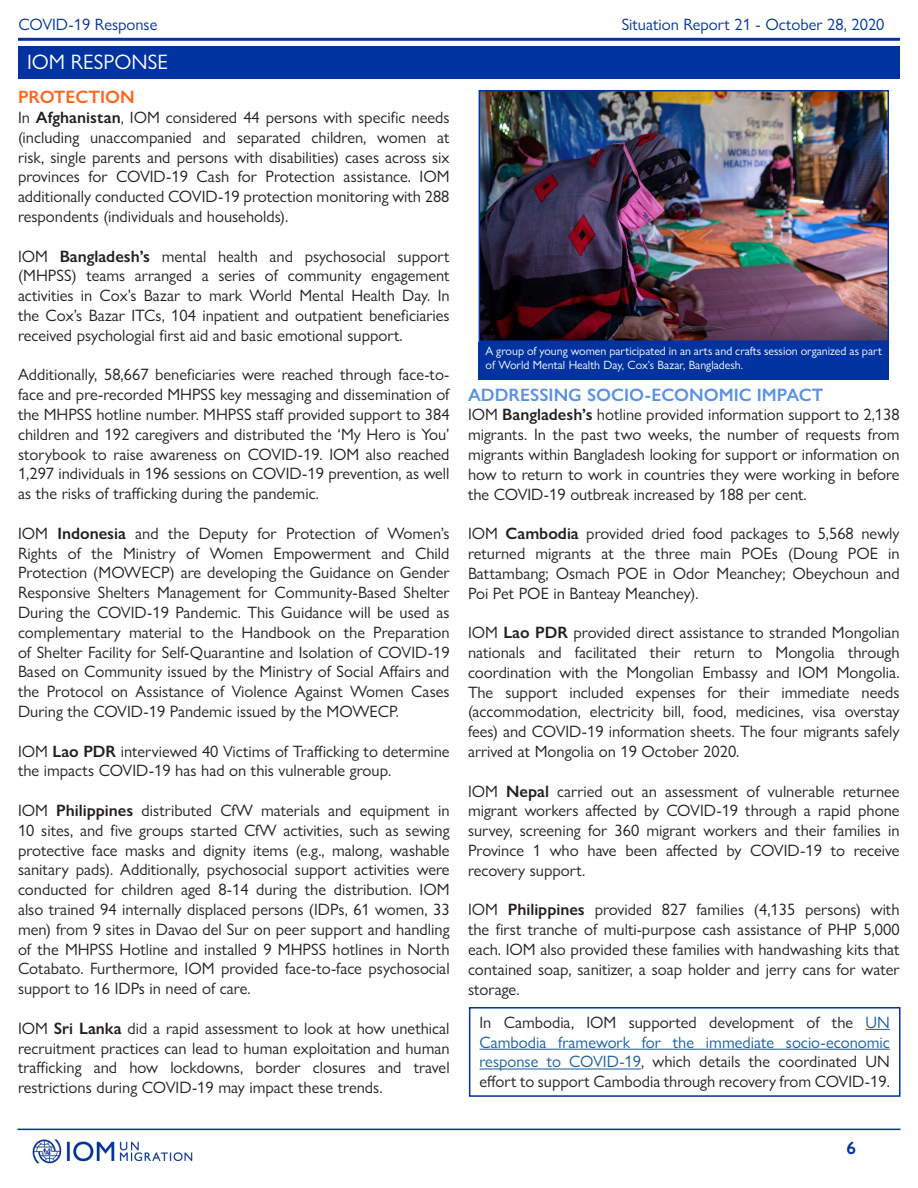
<style>
.page{position:relative;width:918px;height:1188px;background:#fff}
.page>*{position:absolute;margin:0;border:0;box-sizing:border-box;transform-origin:0 0}
.t1{font:21px "Gill Sans Nova";color:#fff}
.Paragraph_Style_no_h{font:600 18px "Gill Sans Nova";color:#5b92e5}
.Paragraph_Style_no_h-2{font:600 18px "Gill Sans Nova";color:#ff671f}
.t2{font:600 18px "Gill Sans Nova";color:#0033a0}
.Paragraph_Style_no_h-3{font:16.5px/19.8px "Gill Sans Nova";color:#231f20;text-align:justify}
.t3{font:16.5px "Gill Sans Nova";color:#0033a0}
.Paragraph_Style_no_h-4{font:12px/14.4px "Gill Sans Nova";color:#fff}
.s1{font-weight:600}
.s2{color:#175d9e}
</style>
<div class="page">
<hr style="left:18px;top:38px;width:882px;height:3px;background:#0033a0">
<hr style="left:17px;top:1129px;width:884px;height:1px;background:#0033a0">
<div style="left:18px;top:46px;width:882px;height:34px;background:#0033a0"></div>
<div style="left:479px;top:342px;width:410px;height:37px;background:#0033a0"></div>
<img style="left:482px;top:93px;width:404px;height:246px">
<div style="left:479px;top:90px;width:410px;height:252px;border:2px solid #0033a0"></div>
<img style="left:32px;top:1139px;width:161px;height:25px">
<div style="left:469px;top:1007px;width:432px;height:90px;border:2px solid #0033a0"></div>
<svg style="left:866px;top:1029px;width:24px;height:1px"></svg>
<hr style="left:480px;top:1049px;width:410px;height:1px;background:#175d9e">
<hr style="left:480px;top:1069px;width:161px;height:1px;background:#175d9e">
<p class="t3" style="left:19px;top:14px;width:140px">COVID-19 Response</p>
<p class="t3" style="left:622px;top:14px;width:264px">Situation Report 21 - October 28, 2020</p>
<p class="t1" style="left:27px;top:49px;width:143px">IOM RESPONSE</p>
<p class="Paragraph_Style_no_h-2" style="left:18px;top:86px;width:118px">PROTECTION</p>
<p class="Paragraph_Style_no_h-3" style="left:18px;top:107px;width:433px">In <span class="s1">Afghanistan</span>, IOM considered 44 persons with specific needs (including unaccompanied and separated children, women at risk, single parents and persons with disabilities) cases across six provinces for COVID-19 Cash for Protection assistance. IOM additionally conducted COVID-19 protection monitoring with 288 respondents (individuals and households).</p>
<p class="Paragraph_Style_no_h-3" style="left:18px;top:246px;width:433px">IOM <span class="s1">Bangladesh’s</span> mental health and psychosocial support (MHPSS) teams arranged a series of community engagement activities in Cox’s Bazar to mark World Mental Health Day. In the Cox’s Bazar ITCs, 104 inpatient and outpatient beneficiaries received psychologial first aid and basic emotional support.</p>
<p class="Paragraph_Style_no_h-3" style="left:18px;top:365px;width:433px">Additionally, 58,667 beneficiaries were reached through face-to&shy;face and pre-recorded MHPSS key messaging and dissemination of the MHPSS hotline number. MHPSS staff provided support to 384 children and 192 caregivers and distributed the ‘My Hero is You’ storybook to raise awareness on COVID-19. IOM also reached 1,297 individuals in 196 sessions on COVID-19 prevention, as well as the risks of trafficking during the pandemic.</p>
<p class="Paragraph_Style_no_h-3" style="left:18px;top:523px;width:433px">IOM <span class="s1">Indonesia</span> and the Deputy for Protection of Women’s Rights of the Ministry of Women Empowerment and Child Protection (MOWECP) are developing the Guidance on Gender Responsive Shelters Management for Community-Based Shelter During the COVID-19 Pandemic. This Guidance will be used as complementary material to the Handbook on the Preparation of Shelter Facility for Self-Quarantine and Isolation of COVID-19<br>Based on Community issued by the Ministry of Social Affairs and the Protocol on Assistance of Violence Against Women Cases During the COVID-19 Pandemic issued by the MOWECP.</p>
<p class="Paragraph_Style_no_h-3" style="left:18px;top:741px;width:433px">IOM <span class="s1">Lao PDR</span> interviewed 40 Victims of Trafficking to determine the impacts COVID-19 has had on this vulnerable group.</p>
<p class="Paragraph_Style_no_h-3" style="left:18px;top:800px;width:433px">IOM <span class="s1">Philippines</span> distributed CfW materials and equipment in 10 sites, and five groups started CfW activities, such as sewing protective face masks and dignity items (e.g., malong, washable sanitary pads). Additionally, psychosocial support activities were conducted for children aged 8-14 during the distribution. IOM also trained 94 internally displaced persons (IDPs, 61 women, 33 men) from 9 sites in Davao del Sur on peer support and handling of the MHPSS Hotline and installed 9 MHPSS hotlines in North Cotabato. Furthermore, IOM provided face-to-face psychosocial support to 16 IDPs in need of care.</p>
<p class="Paragraph_Style_no_h-3" style="left:18px;top:1018px;width:433px">IOM <span class="s1">Sri Lanka</span> did a rapid assessment to look at how unethical recruitment practices can lead to human exploitation and human trafficking and how lockdowns, border closures and travel restrictions during COVID-19 may impact these trends.</p>
<p class="Paragraph_Style_no_h-4" style="left:486px;top:344px;width:398px">A group of young women participated in an arts and crafts session organized as part of World Mental Health Day, Cox’s Bazar, Bangladesh.</p>
<p class="Paragraph_Style_no_h" style="left:468px;top:383px;width:357px">ADDRESSING SOCIO-ECONOMIC IMPACT</p>
<p class="Paragraph_Style_no_h-3" style="left:468px;top:405px;width:433px">IOM <span class="s1">Bangladesh’s</span> hotline provided information support to 2,138 migrants. In the past two weeks, the number of requests from migrants within Bangladesh looking for support or information on how to return to work in countries they were working in before the COVID-19 outbreak increased by 188 per cent.</p>
<p class="Paragraph_Style_no_h-3" style="left:468px;top:524px;width:433px">IOM <span class="s1">Cambodia</span> provided dried food packages to 5,568 newly returned migrants at the three main POEs (Doung POE in Battambang; Osmach POE in Odor Meanchey; Obeychoun and Poi Pet POE in Banteay Meanchey).</p>
<p class="Paragraph_Style_no_h-3" style="left:468px;top:623px;width:433px">IOM <span class="s1">Lao PDR</span> provided direct assistance to stranded Mongolian nationals and facilitated their return to Mongolia through coordination with the Mongolian Embassy and IOM Mongolia.<br>The support included expenses for their immediate needs (accommodation, electricity bill, food, medicines, visa overstay fees) and COVID-19 information sheets. The four migrants safely arrived at Mongolia on 19 October 2020.</p>
<p class="Paragraph_Style_no_h-3" style="left:468px;top:781px;width:433px">IOM <span class="s1">Nepal</span> carried out an assessment of vulnerable returnee migrant workers affected by COVID-19 through a rapid phone survey, screening for 360 migrant workers and their families in Province 1 who have been affected by COVID-19 to receive recovery support.</p>
<p class="Paragraph_Style_no_h-3" style="left:468px;top:900px;width:433px">IOM <span class="s1">Philippines</span> provided 827 families (4,135 persons) with the first tranche of multi-purpose cash assistance of PHP 5,000 each. IOM also provided these families with handwashing kits that contained soap, sanitizer, a soap holder and jerry cans for water storage.</p>
<p class="Paragraph_Style_no_h-3" style="left:480px;top:1012px;width:412px">In Cambodia, IOM supported development of the <span class="s2">UN Cambodia framework for the immediate socio-economic response to COVID-19</span>, which details the coordinated UN effort to support Cambodia through recovery from COVID-19.</p>
<p class="t2" style="left:847px;top:1137px;width:11px">6</p>
</div>
